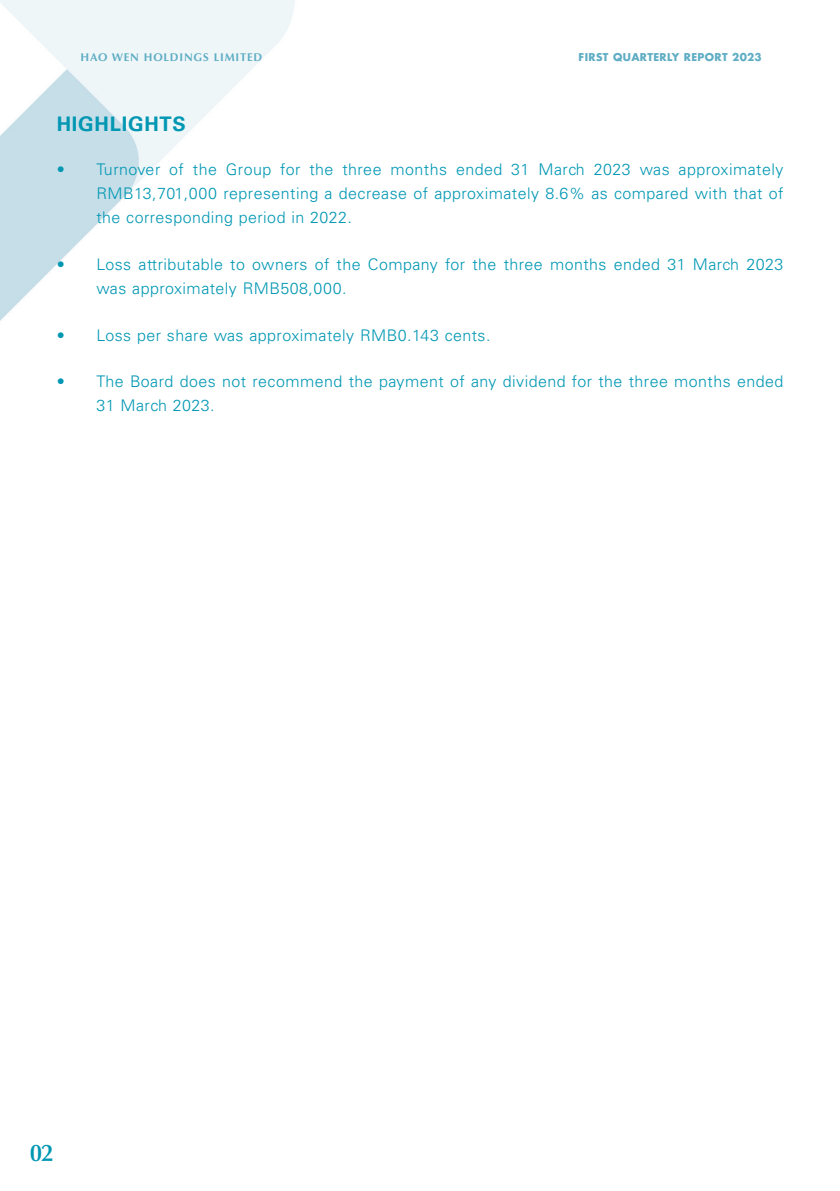
<style>
.page{position:relative;width:840px;height:1191px;background:#fff}
.page>*{position:absolute;margin:0;border:0;box-sizing:border-box;transform-origin:0 0}
.t1{font:600 24px "Optima LT Std";color:#0197b3}
.t2{font:700 20px "Univers LT Std";letter-spacing:.04em;color:#0197b3}
.t3{font:300 16px/24px "Univers LT Std";letter-spacing:.03em;color:#0197b3}
.t4{font:700 11.2px "Optima LT Std";letter-spacing:.07em;color:#5fadc4}
.t5{font:700 10.4px "Futura Std";letter-spacing:.035em;color:#5fadc4}
</style>
<div class="page">
<img style="left:0;top:0;width:295px;height:321px">
<p class="t4" style="left:81px;top:50px;width:183px">HAO WEN HOLDINGS LIMITED</p>
<p class="t5" style="left:578px;top:50px;width:184px">FIRST QUARTERLY REPORT 2023</p>
<p class="t2" style="left:57px;top:112px;width:131px">HIGHLIGHTS</p>
<p class="t3" style="left:96px;top:157px;width:688px;text-align:justify;text-indent:-40px">• Turnover of the Group for the three months ended 31 March 2023 was approximately RMB13,701,000 representing a decrease of approximately 8.6% as compared with that of the corresponding period in 2022.</p>
<p class="t3" style="left:96px;top:252px;width:688px;text-indent:-40px">• Loss attributable to owners of the Company for the three months ended 31 March 2023 was approximately RMB508,000.</p>
<p class="t3" style="left:57px;top:323px;width:435px">• Loss per share was approximately RMB0.143 cents.</p>
<p class="t3" style="left:96px;top:369px;width:688px;text-indent:-40px">• The Board does not recommend the payment of any dividend for the three months ended<br>31 March 2023.</p>
<h1 class="t1" style="left:30px;top:1139px;width:25px">02</h1>
</div>
